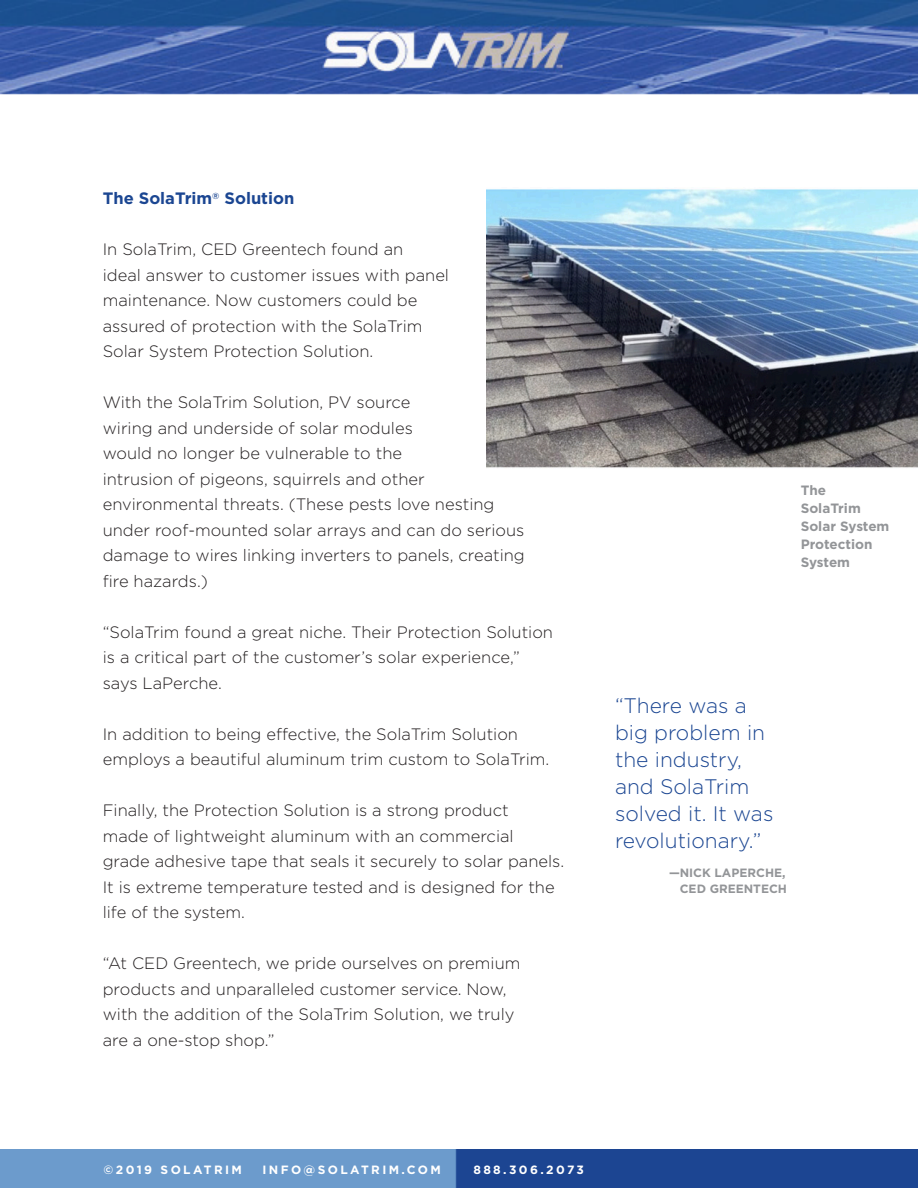
<style>
.page{position:relative;width:918px;height:1188px;background:#fff}
.page>*{position:absolute;margin:0;border:0;box-sizing:border-box;transform-origin:0 0}
.t1{font:300 21px/27px "Gotham";color:#1b4692}
.t2{font:300 16.5px/25.5px "Gotham";color:#231f20}
.t3{font:700 16.5px "Gotham";color:#1b4692}
.t4{font:700 13.5px/18px "Gotham";color:#939598}
.t5{font:700 12px "Gotham";letter-spacing:.2em;color:#fff}
.t6{font:700 12px/16.5px "Gotham";color:#939598;text-align:right}
</style>
<div class="page">
<img style="left:486px;top:189px;width:432px;height:279px">
<img style="left:0;top:0;width:918px;height:94px">
<img style="left:0;top:1150px;width:918px;height:11px">
<img style="left:0;top:1161px;width:918px;height:27px">
<p class="t3" style="left:103px;top:189px;width:193px">The SolaTrim<sup>®</sup> Solution</p>
<p class="t2" style="left:103px;top:236px;width:302px">In SolaTrim, CED Greentech found an</p>
<p class="t2" style="left:103px;top:262px;width:348px">ideal answer to customer issues with panel</p>
<p class="t2" style="left:103px;top:287px;width:316px">maintenance. Now customers could be</p>
<p class="t2" style="left:103px;top:313px;width:321px">assured of protection with the SolaTrim<br>Solar System Protection Solution.</p>
<p class="t2" style="left:103px;top:389px;width:309px">With the SolaTrim Solution, PV source</p>
<p class="t2" style="left:103px;top:415px;width:312px">wiring and underside of solar modules</p>
<p class="t2" style="left:103px;top:440px;width:424px">would no longer be vulnerable to the<br>intrusion of pigeons, squirrels and other environmental threats. (These pests love nesting under roof-mounted solar arrays and can do serious damage to wires linking inverters to panels, creating fire hazards.)</p>
<p class="t2" style="left:103px;top:619px;width:452px">“SolaTrim found a great niche. Their Protection Solution</p>
<p class="t2" style="left:103px;top:644px;width:419px">is a critical part of the customer’s solar experience,” says LaPerche.</p>
<p class="t2" style="left:103px;top:721px;width:448px">In addition to being effective, the SolaTrim Solution employs a beautiful aluminum trim custom to SolaTrim.</p>
<p class="t2" style="left:103px;top:797px;width:463px">Finally, the Protection Solution is a strong product<br>made of lightweight aluminum with an commercial grade adhesive tape that seals it securely to solar panels.</p>
<p class="t2" style="left:103px;top:874px;width:453px">It is extreme temperature tested and is designed for the life of the system.</p>
<p class="t2" style="left:103px;top:950px;width:419px">“At CED Greentech, we pride ourselves on premium products and unparalleled customer service. Now, with the addition of the SolaTrim Solution, we truly are a one-stop shop.”</p>
<p class="t4" style="left:801px;top:481px;width:90px">The<br>SolaTrim<br>Solar System<br>Protection<br>System</p>
<p class="t1" style="left:615px;top:692px;width:160px">“There was a big problem in the industry, and SolaTrim solved it. It was revolutionary.”</p>
<p class="t6" style="left:669px;top:864px;width:120px">—NICK LAPERCHE,<br>CED GREENTECH</p>
<p class="t5" style="left:104px;top:1162px;width:140px">©2019 SOLATRIM</p>
<p class="t5" style="left:262px;top:1162px;width:180px">INFO@SOLATRIM.COM</p>
<p class="t5" style="left:473px;top:1162px;width:112px">888.306.2073</p>
</div>
